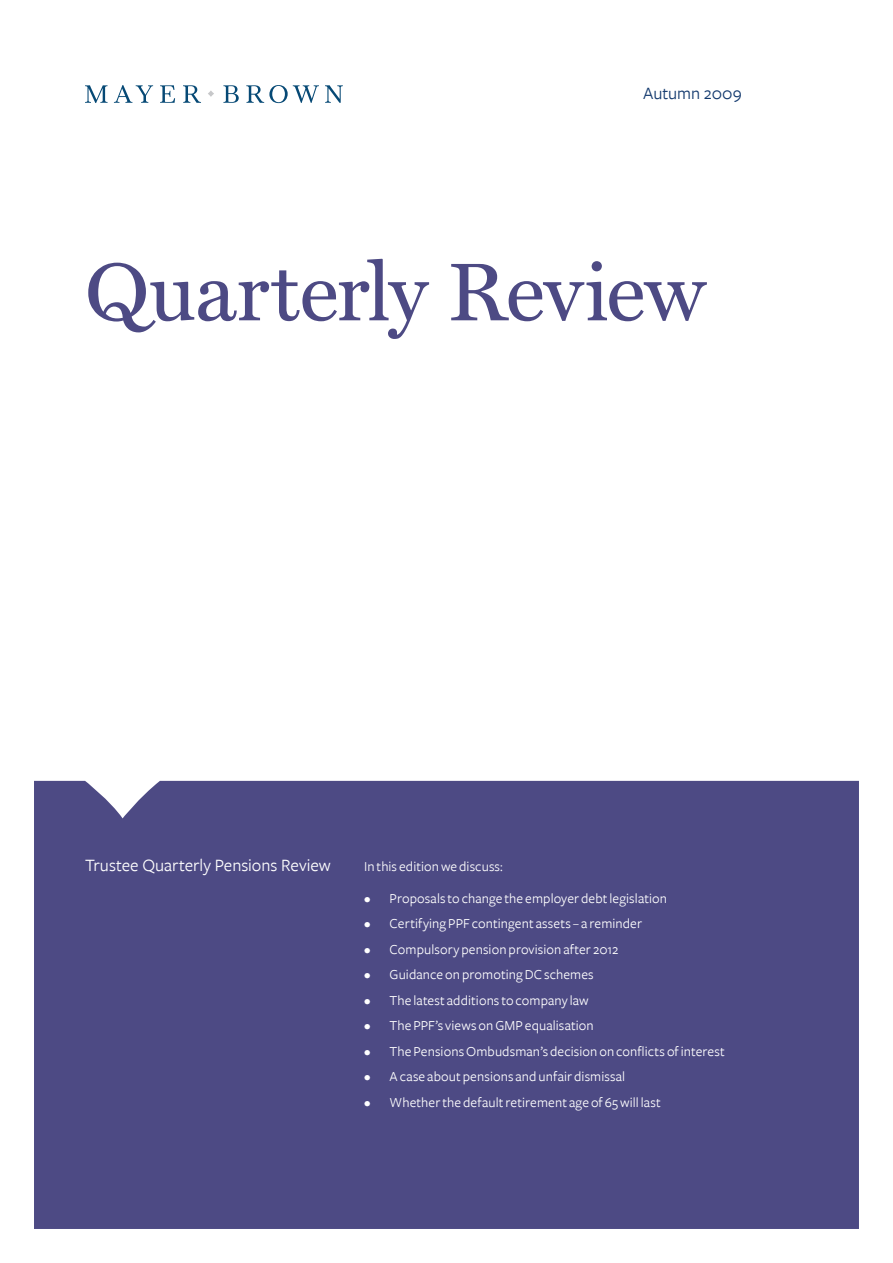
<style>
.page{position:relative;width:893px;height:1263px;background:#fff}
.page>*{position:absolute;margin:0;border:0;box-sizing:border-box;transform-origin:0 0}
.t1{font:82.5px "Miller Text";letter-spacing:-.015em;color:#4d4a84}
.t2{font:18px "Freight Sans";color:#fff}
.t3{font:18px "Freight Sans";letter-spacing:-.005em;color:#11386d}
.t4{font:14.25px "Freight Sans";letter-spacing:.01em;color:#fff}
</style>
<div class="page">
<div style="left:34px;top:781px;width:825px;height:448px;background:#4d4a84"></div>
<svg style="left:85px;top:85px;width:258px;height:18px"></svg>
<p class="t3" style="left:643px;top:84px;width:100px">Autumn 2009</p>
<h1 class="t1" style="left:85px;top:243px;width:622px">Quarterly Review</h1>
<p class="t2" style="left:85px;top:856px;width:247px">Trustee Quarterly Pensions Review</p>
<p class="t4" style="left:364px;top:859px;width:140px">In this edition we discuss:</p>
<p class="t4" style="left:364px;top:890px;width:304px">• Proposals to change the employer debt legislation</p>
<p class="t4" style="left:364px;top:916px;width:280px">• Certifying PPF contingent assets – a reminder</p>
<p class="t4" style="left:364px;top:941px;width:256px">• Compulsory pension provision after 2012</p>
<p class="t4" style="left:364px;top:967px;width:231px">• Guidance on promoting DC schemes</p>
<p class="t4" style="left:364px;top:992px;width:226px">• The latest additions to company law</p>
<p class="t4" style="left:364px;top:1018px;width:231px">• The PPF’s views on GMP equalisation</p>
<p class="t4" style="left:364px;top:1043px;width:362px">• The PensionsOmbudsman’s decision on conflicts ofinterest</p>
<p class="t4" style="left:364px;top:1069px;width:263px">• A case about pensions and unfair dismissal</p>
<p class="t4" style="left:364px;top:1094px;width:298px">• Whether the default retirement age of 65 will last</p>
</div>
